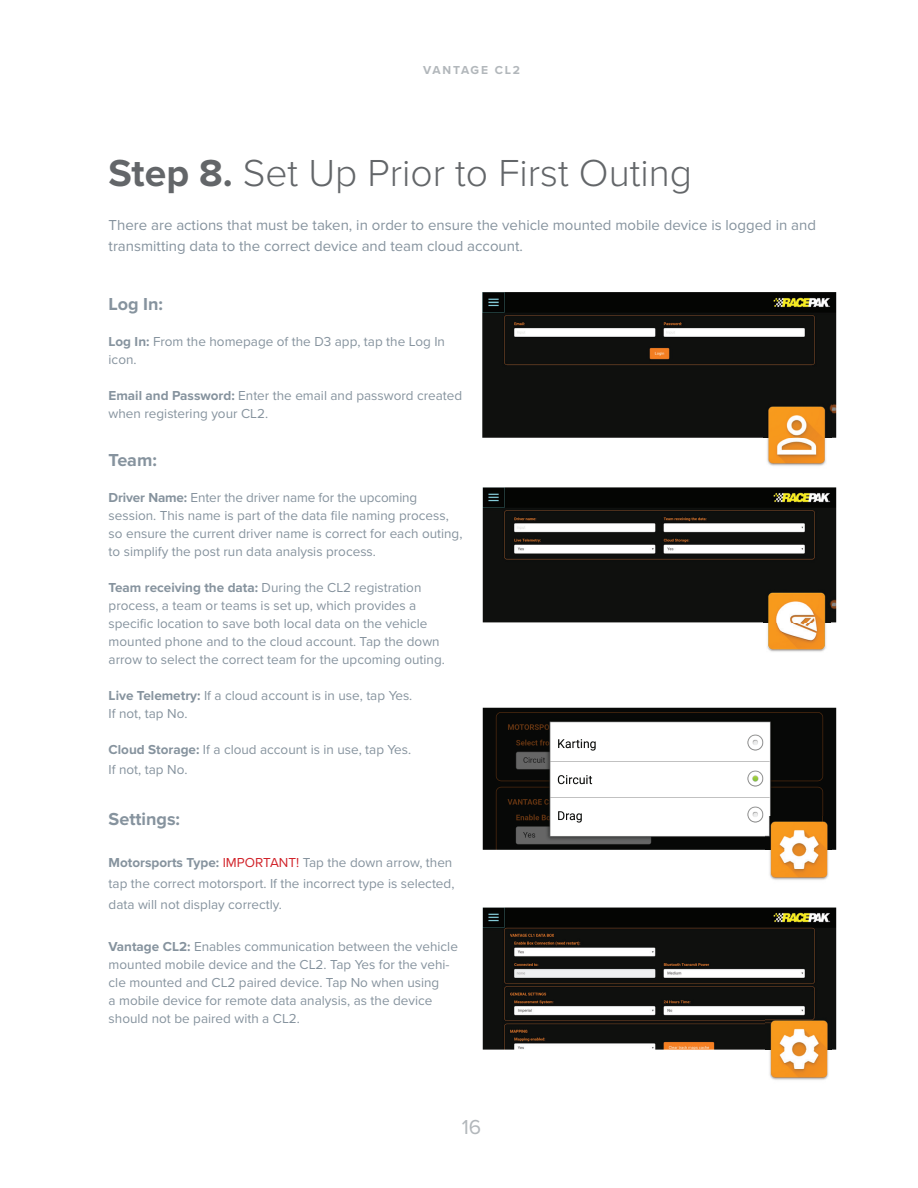
<style>
.page{position:relative;width:918px;height:1188px;background:#fff}
.page>*{position:absolute;margin:0;border:0;box-sizing:border-box;transform-origin:0 0}
.t1{font:300 39px "Proxima Nova";color:#636669}
.t2{font:21px "Proxima Nova";color:#b2b7bb}
.t3{font:700 18px "Proxima Nova";color:#86939e}
.t4{font:15px/21px "Proxima Nova";color:#86939e}
.t5{font:13.5px/18px "Proxima Nova";color:#86939e}
.t6{font:700 12px "Proxima Nova";letter-spacing:.15em;color:#b2b7bb}
.s1{font-weight:700}
.s2{color:#d1232a}
</style>
<div class="page">
<img style="left:482px;top:292px;width:354px;height:146px">
<img style="left:483px;top:487px;width:353px;height:135px">
<img style="left:483px;top:708px;width:353px;height:142px">
<img style="left:483px;top:908px;width:353px;height:142px">
<img style="left:764px;top:402px;width:67px;height:64px">
<img style="left:764px;top:588px;width:66px;height:64px">
<img style="left:766px;top:816px;width:65px;height:64px">
<img style="left:766px;top:1016px;width:65px;height:64px">
<p class="t6" style="left:423px;top:63px;width:99px">VANTAGE CL2</p>
<h1 class="t1" style="left:109px;top:150px;width:585px"><span class="s1">Step 8.</span> Set Up Prior to First Outing</h1>
<p class="t4" style="left:109px;top:215px;width:709px">There are actions that must be taken, in order to ensure the vehicle mounted mobile device is logged in and transmitting data to the correct device and team cloud account.</p>
<h3 class="t3" style="left:109px;top:293px;width:56px">Log In:</h3>
<p class="t5" style="left:109px;top:332px;width:338px"><span class="s1">Log In:</span> From the homepage of the D3 app, tap the Log In icon.</p>
<p class="t5" style="left:109px;top:386px;width:355px"><span class="s1">Email and Password:</span> Enter the email and password created when registering your CL2.</p>
<h3 class="t3" style="left:109px;top:450px;width:50px">Team:</h3>
<p class="t5" style="left:109px;top:489px;width:355px"><span class="s1">Driver Name:</span> Enter the driver name for the upcoming session. This name is part of the data file naming process, so ensure the current driver name is correct for each outing, to simplify the post run data analysis process.</p>
<p class="t5" style="left:109px;top:579px;width:338px"><span class="s1">Team receiving the data:</span> During the CL2 registration process, a team or teams is set up, which provides a specific location to save both local data on the vehicle mounted phone and to the cloud account. Tap the down arrow to select the correct team for the upcoming outing.</p>
<p class="t5" style="left:109px;top:687px;width:305px"><span class="s1">Live Telemetry:</span> If a cloud account is in use, tap Yes.<br>If not, tap No.</p>
<p class="t5" style="left:109px;top:740px;width:304px;line-height:19.5px"><span class="s1">Cloud Storage:</span> If a cloud account is in use, tap Yes.<br>If not, tap No.</p>
<h3 class="t3" style="left:109px;top:808px;width:73px">Settings:</h3>
<p class="t5" style="left:109px;top:852px;width:347px;line-height:21px"><span class="s1">Motorsports Type:</span> <span class="s2">IMPORTANT!</span> Tap the down arrow, then tap the correct motorsport. If the incorrect type is selected, data will not display correctly.</p>
<p class="t5" style="left:109px;top:938px;width:351px"><span class="s1">Vantage CL2:</span> Enables communication between the vehicle mounted mobile device and the CL2. Tap Yes for the vehi&shy;cle mounted and CL2 paired device. Tap No when using<br>a mobile device for remote data analysis, as the device should not be paired with a CL2.</p>
<h2 class="t2" style="left:462px;top:1114px;width:21px">16</h2>
</div>
